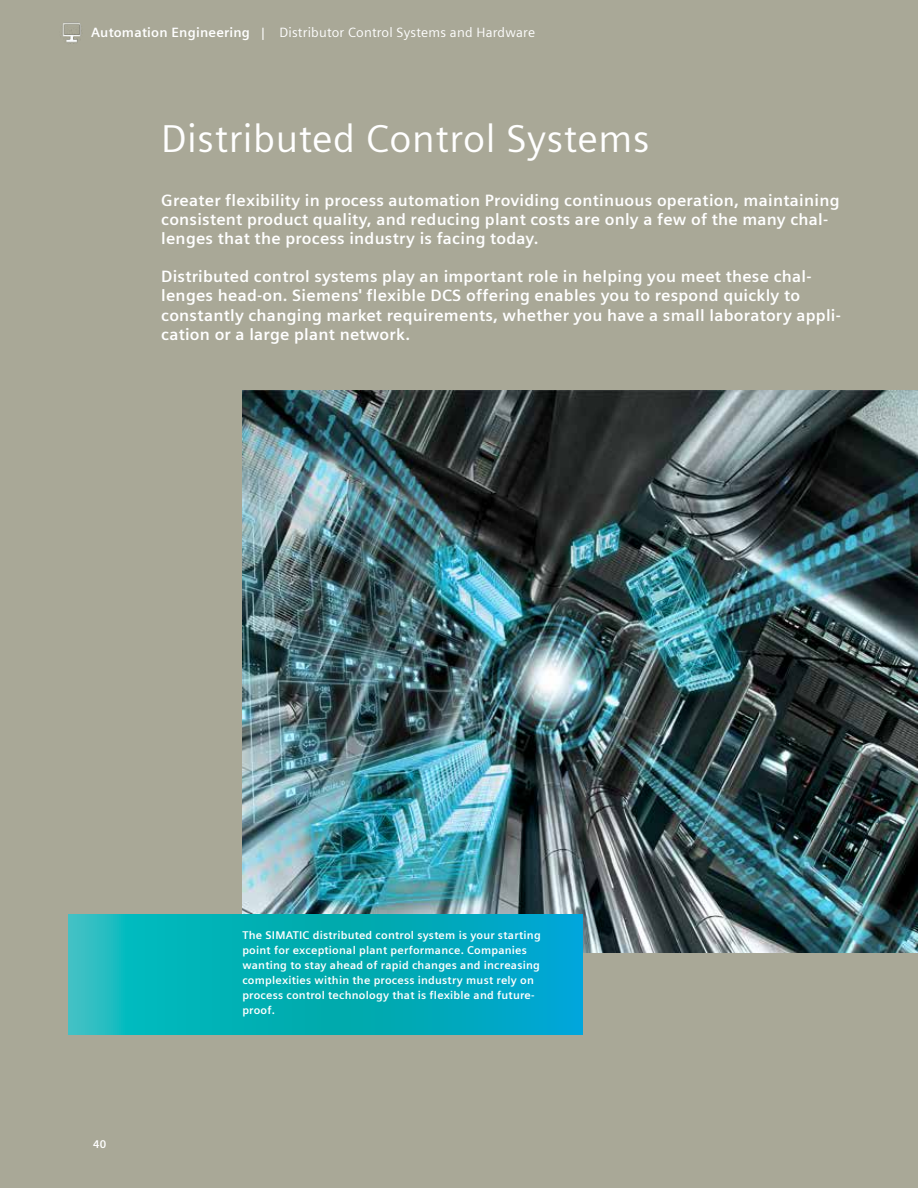
<style>
.page{position:relative;width:918px;height:1188px;background:#a9a897}
.page>*{position:absolute;margin:0;border:0;box-sizing:border-box;transform-origin:0 0}
.t1{font:39px "Siemens Sans Global";letter-spacing:.015em;color:#fff}
.t2{font:700 16.5px/19.2px "Siemens Sans Global";letter-spacing:.015em;color:#fff}
.t3{font:13.5px "Siemens Sans Global";letter-spacing:.015em;color:#fff}
.t4{font:700 11.25px/14.9px "Siemens Sans Global";letter-spacing:.02em;color:#fff}
.s1{font-weight:700}
</style>
<div class="page">
<img style="left:242px;top:391px;width:676px;height:561px">
<svg style="left:68px;top:914px;width:515px;height:121px"></svg>
<img style="left:62px;top:23px;width:19px;height:21px">
<p class="t3" style="left:91px;top:25px;width:445px"><span class="s1">Automation Engineering</span> | Distributor Control Systems and Hardware</p>
<h1 class="t1" style="left:161px;top:116px;width:490px">Distributed Control Systems</h1>
<p class="t2" style="left:161px;top:190px;width:680px">Greater flexibility in process automation Providing continuous operation, maintaining consistent product quality, and reducing plant costs are only a few of the many chal&shy;lenges that the process industry is facing today.</p>
<p class="t2" style="left:161px;top:267px;width:681px">Distributed control systems play an important role in helping you meet these chal&shy;lenges head-on. Siemens' flexible DCS offering enables you to respond quickly to constantly changing market requirements, whether you have a small laboratory appli&shy;cation or a large plant network.</p>
<p class="t4" style="left:93px;top:1136px;width:15px">40</p>
<p class="t4" style="left:242px;top:928px;width:300px">The SIMATIC distributed control system is your starting point for exceptional plant performance. Companies wanting to stay ahead of rapid changes and increasing complexities within the process industry must rely on process control technology that is flexible and future&shy;proof.</p>
</div>
